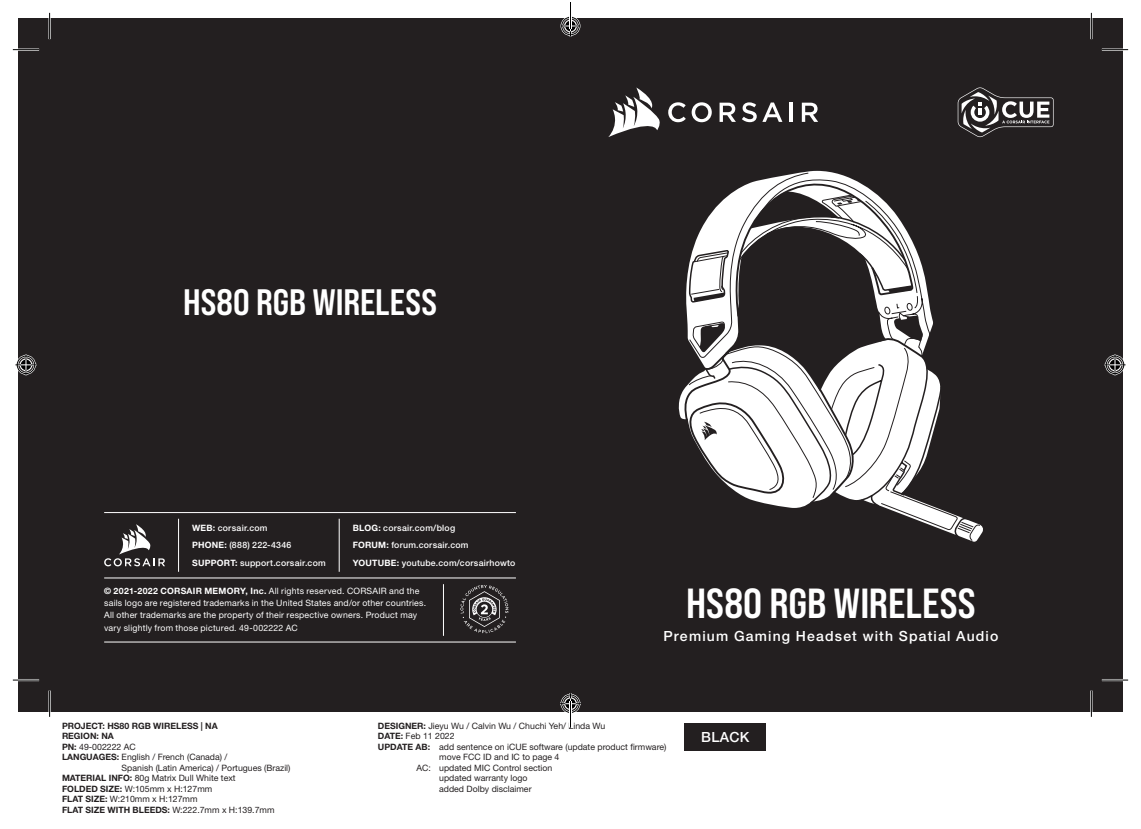
<style>
.page{position:relative;width:1141px;height:829px;background:#fff}
.page>*{position:absolute;margin:0;border:0;box-sizing:border-box;transform-origin:0 0}
.t1{font:42px "Bebas Neue Pro Sm E Bd";color:#fff}
.t2{font:36.75px "Bebas Neue Pro Sm E Bd";color:#fff}
.t3{font:500 14px "Helvetica Neue LT Pro";letter-spacing:.085em;color:#fff}
.t4{font:8.75px "Helvetica Neue LT Pro";color:#231f20}
.t5{font:8.75px/12.2px "Helvetica Neue LT Pro";letter-spacing:.02em;color:#fff}
.t6{font:500 8.75px/17.5px "Helvetica Neue LT Pro";letter-spacing:.025em;color:#fff}
.t7{font:700 8.75px "Helvetica Neue LT Pro";color:#231f20}
.s1{font-weight:700}
.s2{font-weight:400}
</style>
<div class="page">
<div style="left:18px;top:18px;width:1105px;height:693px;background:#231f20"></div>
<svg style="left:958px;top:87px;width:96px;height:50px"></svg>
<hr style="left:178px;top:518px;width:1px;height:53px;background:#fff">
<hr style="left:339px;top:518px;width:1px;height:53px;background:#fff">
<hr style="left:104px;top:641px;width:412px;height:1px;background:#fff">
<hr style="left:104px;top:512px;width:412px;height:1px;background:#fff">
<hr style="left:104px;top:577px;width:412px;height:1px;background:#fff">
<hr style="left:443px;top:584px;width:1px;height:51px;background:#fff">
<svg style="left:668px;top:102px;width:18px;height:20px"></svg>
<svg style="left:692px;top:102px;width:20px;height:20px"></svg>
<svg style="left:720px;top:103px;width:16px;height:19px"></svg>
<svg style="left:742px;top:102px;width:40px;height:20px"></svg>
<hr style="left:790px;top:103px;width:3px;height:19px;background:#fff">
<svg style="left:802px;top:103px;width:16px;height:19px"></svg>
<svg style="left:608px;top:87px;width:52px;height:50px"></svg>
<svg style="left:104px;top:524px;width:61px;height:42px"></svg>
<svg style="left:460px;top:585px;width:48px;height:48px"></svg>
<svg style="left:688px;top:172px;width:192px;height:166px"></svg>
<svg style="left:685px;top:338px;width:52px;height:82px"></svg>
<svg style="left:830px;top:197px;width:103px;height:147px"></svg>
<svg style="left:686px;top:344px;width:295px;height:197px"></svg>
<div style="left:684px;top:722px;width:81px;height:28px;background:#231f20"></div>
<hr style="left:13px;top:49px;width:26px;height:2px;background:#fff">
<hr style="left:1102px;top:49px;width:26px;height:2px;background:#fff">
<hr style="left:13px;top:679px;width:26px;height:2px;background:#fff">
<hr style="left:1102px;top:679px;width:26px;height:2px;background:#fff">
<hr style="left:49px;top:13px;width:2px;height:26px;background:#fff">
<hr style="left:49px;top:690px;width:2px;height:26px;background:#fff">
<hr style="left:1090px;top:13px;width:2px;height:26px;background:#fff">
<hr style="left:1090px;top:690px;width:2px;height:26px;background:#fff">
<svg style="left:13px;top:49px;width:26px;height:1px"></svg>
<svg style="left:1102px;top:49px;width:26px;height:1px"></svg>
<svg style="left:13px;top:679px;width:26px;height:1px"></svg>
<svg style="left:1102px;top:679px;width:26px;height:1px"></svg>
<svg style="left:49px;top:13px;width:1px;height:26px"></svg>
<svg style="left:49px;top:690px;width:1px;height:26px"></svg>
<svg style="left:1091px;top:13px;width:1px;height:26px"></svg>
<svg style="left:1091px;top:690px;width:1px;height:26px"></svg>
<svg style="left:15px;top:354px;width:21px;height:21px"></svg>
<svg style="left:1104px;top:354px;width:21px;height:21px"></svg>
<svg style="left:560px;top:2px;width:21px;height:34px"></svg>
<svg style="left:560px;top:693px;width:21px;height:34px"></svg>
<h2 class="t2" style="left:183px;top:280px;width:255px">HS80 RGB WIRELESS</h2>
<p class="t6" style="left:192px;top:519px;width:135px"><span class="s1">WEB:</span> corsair.com<br><span class="s1">PHONE:</span> (888) 222-4346<br><span class="s1">SUPPORT:</span> support.corsair.com</p>
<p class="t6" style="left:353px;top:519px;width:164px"><span class="s1">BLOG:</span> corsair.com/blog<br><span class="s1">FORUM:</span> forum.corsair.com<br><span class="s1">YOUTUBE:</span> youtube.com/corsairhowto</p>
<p class="t5" style="left:104px;top:584px;width:324px"><span class="s1">© 2021-2022 CORSAIR MEMORY, Inc.</span> All rights reserved. CORSAIR and the sails logo are registered trademarks in the United States and/or other countries.<br>All other trademarks are the property of their respective owners. Product may vary slightly from those pictured. 49-002222 AC</p>
<h1 class="t1" style="left:686px;top:577px;width:291px">HS80 RGB WIRELESS</h1>
<h3 class="t3" style="left:663px;top:628px;width:336px">Premium Gaming Headset with Spatial Audio</h3>
<p class="t7" style="left:62px;top:720px;width:157px">PROJECT: HS80 RGB WIRELESS | NA</p>
<p class="t7" style="left:62px;top:730px;width:53px">REGION: NA</p>
<p class="t4" style="left:62px;top:741px;width:75px"><span class="s1">PN:</span> 49-002222 AC</p>
<p class="t4" style="left:62px;top:751px;width:167px"><span class="s1">LANGUAGES:</span> English / French (Canada) /</p>
<p class="t4" style="left:122px;top:762px;width:170px">Spanish (Latin America) / Portugues (Brazil)</p>
<p class="t4" style="left:62px;top:772px;width:175px"><span class="s1">MATERIAL INFO:</span> 80g Matrix Dull White text</p>
<p class="t4" style="left:62px;top:783px;width:152px"><span class="s1">FOLDED SIZE:</span> W:105mm x H:127mm</p>
<p class="t4" style="left:62px;top:793px;width:137px"><span class="s1">FLAT SIZE:</span> W:210mm x H:127mm</p>
<p class="t7" style="left:62px;top:804px;width:214px">FLAT SIZE WITH BLEEDS: <span class="s2">W:222.7mm x H:139.7mm</span></p>
<p class="t4" style="left:378px;top:720px;width:229px"><span class="s1">DESIGNER:</span> Jieyu Wu / Calvin Wu / Chuchi Yeh/ Linda Wu</p>
<p class="t4" style="left:378px;top:730px;width:78px"><span class="s1">DATE:</span> Feb 11 2022</p>
<p class="t4" style="left:378px;top:741px;width:290px"><span class="s1">UPDATE AB:</span> add sentence on iCUE software (update product firmware)</p>
<p class="t4" style="left:439px;top:751px;width:122px">move FCC ID and IC to page 4</p>
<p class="t4" style="left:416px;top:762px;width:137px">AC: updated MIC Control section</p>
<p class="t4" style="left:439px;top:772px;width:90px">updated warranty logo</p>
<p class="t4" style="left:439px;top:783px;width:94px">added Dolby disclaimer</p>
<h3 class="t3" style="left:701px;top:728px;width:50px">BLACK</h3>
</div>
